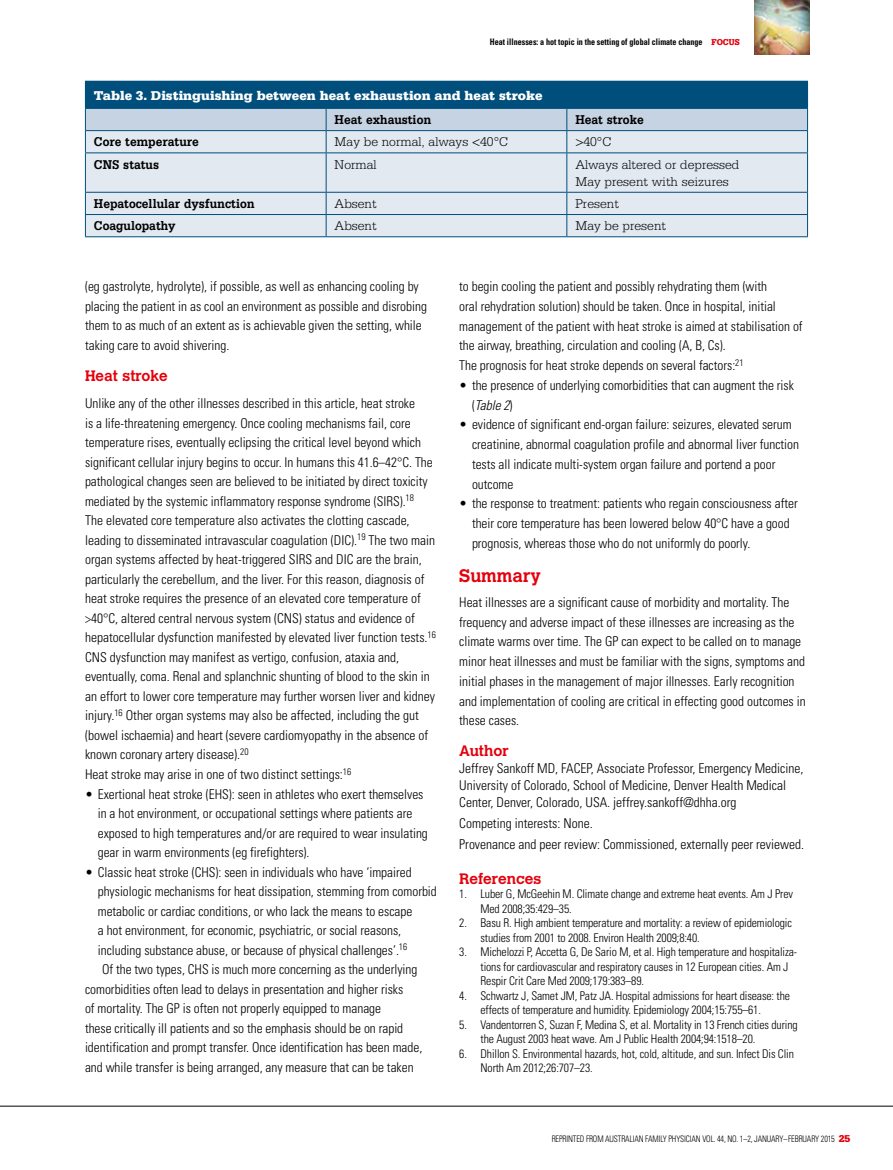
<style>
.page{position:relative;width:893px;height:1170px;background:#fff}
.page>*{position:absolute;margin:0;border:0;box-sizing:border-box;transform-origin:0 0}
.t1{font:700 18px "Calvert";color:#e4000c}
.t2{font:700 15px "Calvert";color:#e4000c}
.t3{font:300 condensed 13.5px/19.5px "Univers LT";color:#000}
.t4{font:300 13.5px/17.1px "Serifa LT";color:#000}
.t5{font:700 13.5px "Serifa LT";color:#000;scale:.9 1}
.t6{font:900 13.5px "Serifa LT";color:#fff}
.t7{font:300 condensed 12px/14.5px "Univers LT";letter-spacing:-.01em;color:#000}
.t8{font:300 condensed 9px "Univers LT";letter-spacing:-.015em;color:#000;scale:.9 1}
.t9{font:700 condensed 9px "Univers LT";color:#000;scale:.9 1}
.s1{font-family:"Serifa LT";font-weight:900;font-stretch:normal;color:#e4000c}
.s2{font-style:italic}
.s3{font-family:"Serifa LT";font-weight:900;font-stretch:normal;font-size:10.5px;color:#e4000c}
</style>
<div class="page">
<hr style="left:0;top:1105px;width:893px;height:1px;background:#000">
<img style="left:755px;top:0;width:54px;height:54px">
<div style="left:86px;top:153px;width:721px;height:83px;background:#e2e9f1"></div>
<hr style="left:85px;top:153px;width:1px;height:39px;background:#004e7c">
<svg style="left:85px;top:193px;width:1px;height:43px"></svg>
<hr style="left:326px;top:153px;width:1px;height:39px;background:#004e7c">
<hr style="left:566px;top:153px;width:1px;height:39px;background:#004e7c">
<hr style="left:807px;top:153px;width:1px;height:39px;background:#004e7c">
<svg style="left:326px;top:193px;width:1px;height:43px"></svg>
<svg style="left:566px;top:193px;width:1px;height:43px"></svg>
<svg style="left:807px;top:193px;width:1px;height:43px"></svg>
<hr style="left:85px;top:152px;width:241px;height:1px;background:#004e7c">
<hr style="left:326px;top:152px;width:241px;height:1px;background:#004e7c">
<hr style="left:567px;top:152px;width:241px;height:1px;background:#004e7c">
<hr style="left:85px;top:192px;width:241px;height:1px;background:#004e7c">
<hr style="left:326px;top:192px;width:241px;height:1px;background:#004e7c">
<hr style="left:567px;top:192px;width:241px;height:1px;background:#004e7c">
<hr style="left:85px;top:214px;width:241px;height:1px;background:#004e7c">
<hr style="left:326px;top:214px;width:241px;height:1px;background:#004e7c">
<hr style="left:567px;top:214px;width:241px;height:1px;background:#004e7c">
<hr style="left:85px;top:236px;width:241px;height:1px;background:#004e7c">
<hr style="left:326px;top:236px;width:241px;height:1px;background:#004e7c">
<hr style="left:567px;top:236px;width:241px;height:1px;background:#004e7c">
<hr style="left:85px;top:81px;width:241px;height:1px;background:#004e7c">
<hr style="left:326px;top:81px;width:241px;height:1px;background:#004e7c">
<hr style="left:567px;top:81px;width:241px;height:1px;background:#004e7c">
<svg style="left:85px;top:82px;width:723px;height:70px;background:#7fa5be"></svg>
<hr style="left:85px;top:108px;width:241px;height:1px;background:#004e7c">
<hr style="left:326px;top:108px;width:241px;height:1px;background:#004e7c">
<hr style="left:567px;top:108px;width:241px;height:1px;background:#004e7c">
<p class="t9" style="left:490px;top:36px;width:279px">Heat illnesses: a hot topic in the setting of global climate change <span class="s1">FOCUS</span></p>
<p class="t6" style="left:94px;top:87px;width:450px">Table 3. Distinguishing between heat exhaustion and heat stroke</p>
<p class="t5" style="left:335px;top:112px;width:109px">Heat exhaustion</p>
<p class="t5" style="left:575px;top:112px;width:78px">Heat stroke</p>
<p class="t5" style="left:94px;top:134px;width:118px">Core temperature</p>
<p class="t4" style="left:335px;top:133px;width:175px">May be normal, always &lt;40°C</p>
<p class="t4" style="left:575px;top:133px;width:38px">&gt;40°C</p>
<p class="t5" style="left:94px;top:156px;width:74px">CNS status</p>
<p class="t4" style="left:335px;top:156px;width:43px">Normal</p>
<p class="t4" style="left:575px;top:156px;width:166px">Always altered or depressed<br>May present with seizures</p>
<p class="t5" style="left:94px;top:196px;width:180px">Hepatocellular dysfunction</p>
<p class="t4" style="left:335px;top:195px;width:43px">Absent</p>
<p class="t4" style="left:575px;top:195px;width:45px">Present</p>
<p class="t5" style="left:94px;top:218px;width:92px">Coagulopathy</p>
<p class="t4" style="left:335px;top:217px;width:43px">Absent</p>
<p class="t4" style="left:575px;top:217px;width:92px">May be present</p>
<p class="t3" style="left:85px;top:277px;width:343px">(eg gastrolyte, hydrolyte), if possible, as well as enhancing cooling by placing the patient in as cool an environment as possible and disrobing them to as much of an extent as is achievable given the setting, while taking care to avoid shivering.</p>
<p class="t2" style="left:85px;top:366px;width:84px">Heat stroke</p>
<p class="t3" style="left:85px;top:394px;width:352px">Unlike any of the other illnesses described in this article, heat stroke<br>is a life-threatening emergency. Once cooling mechanisms fail, core temperature rises, eventually eclipsing the critical level beyond which significant cellular injury begins to occur. In humans this 41.6–42°C. The pathological changes seen are believed to be initiated by direct toxicity mediated by the systemic inflammatory response syndrome (SIRS).<sup>18<br></sup>The elevated core temperature also activates the clotting cascade, leading to disseminated intravascular coagulation (DIC).<sup>19</sup> The two main organ systems affected by heat-triggered SIRS and DIC are the brain, particularly the cerebellum, and the liver. For this reason, diagnosis of heat stroke requires the presence of an elevated core temperature of &gt;40°C, altered central nervous system (CNS) status and evidence of hepatocellular dysfunction manifested by elevated liver function tests.<sup>16<br></sup>CNS dysfunction may manifest as vertigo, confusion, ataxia and, eventually, coma. Renal and splanchnic shunting of blood to the skin in an effort to lower core temperature may further worsen liver and kidney injury.<sup>16</sup> Other organ systems may also be affected, including the gut (bowel ischaemia) and heart (severe cardiomyopathy in the absence of known coronary artery disease).<sup>20<br></sup>Heat stroke may arise in one of two distinct settings:<sup>16</sup></p>
<p class="t3" style="left:98px;top:784px;width:332px;text-indent:-13px">• Exertional heat stroke (EHS): seen in athletes who exert themselves in a hot environment, or occupational settings where patients are exposed to high temperatures and/or are required to wear insulating gear in warm environments (eg firefighters).</p>
<p class="t3" style="left:85px;top:862px;width:328px">• Classic heat stroke (CHS): seen in individuals who have ‘impaired</p>
<p class="t3" style="left:98px;top:881px;width:341px">physiologic mechanisms for heat dissipation, stemming from comorbid</p>
<p class="t3" style="left:98px;top:901px;width:316px">metabolic or cardiac conditions, or who lack the means to escape</p>
<p class="t3" style="left:98px;top:920px;width:305px">a hot environment, for economic, psychiatric, or social reasons,</p>
<p class="t3" style="left:98px;top:939px;width:311px">including substance abuse, or because of physical challenges’.<sup>16</sup></p>
<p class="t3" style="left:102px;top:959px;width:317px">Of the two types, CHS is much more concerning as the underlying</p>
<p class="t3" style="left:85px;top:979px;width:320px">comorbidities often lead to delays in presentation and higher risks</p>
<p class="t3" style="left:85px;top:998px;width:298px">of mortality. The GP is often not properly equipped to manage</p>
<p class="t3" style="left:85px;top:1018px;width:320px">these critically ill patients and so the emphasis should be on rapid</p>
<p class="t3" style="left:85px;top:1037px;width:339px">identification and prompt transfer. Once identification has been made,</p>
<p class="t3" style="left:85px;top:1057px;width:330px">and while transfer is being arranged, any measure that can be taken</p>
<p class="t3" style="left:459px;top:276px;width:345px">to begin cooling the patient and possibly rehydrating them (with<br>oral rehydration solution) should be taken. Once in hospital, initial management of the patient with heat stroke is aimed at stabilisation of the airway, breathing, circulation and cooling (A, B, Cs).<br>The prognosis for heat stroke depends on several factors:<sup>21</sup></p>
<p class="t3" style="left:472px;top:375px;width:323px;text-indent:-13px">• the presence of underlying comorbidities that can augment the risk (<span class="s2">Table 2</span>)</p>
<p class="t3" style="left:472px;top:415px;width:329px;text-indent:-13px">• evidence of significant end-organ failure: seizures, elevated serum creatinine, abnormal coagulation profile and abnormal liver function tests all indicate multi-system organ failure and portend a poor outcome</p>
<p class="t3" style="left:472px;top:493px;width:327px;text-indent:-13px">• the response to treatment: patients who regain consciousness after their core temperature has been lowered below 40°C have a good prognosis, whereas those who do not uniformly do poorly.</p>
<h1 class="t1" style="left:459px;top:564px;width:83px">Summary</h1>
<p class="t3" style="left:459px;top:592px;width:348px">Heat illnesses are a significant cause of morbidity and mortality. The frequency and adverse impact of these illnesses are increasing as the climate warms over time. The GP can expect to be called on to manage minor heat illnesses and must be familiar with the signs, symptoms and initial phases in the management of major illnesses. Early recognition and implementation of cooling are critical in effecting good outcomes in these cases.</p>
<p class="t2" style="left:459px;top:741px;width:51px">Author</p>
<p class="t3" style="left:459px;top:759px;width:346px;line-height:16.8px">Jeffrey Sankoff MD, FACEP, Associate Professor, Emergency Medicine,<br>University of Colorado, School of Medicine, Denver Health Medical<br>Center, Denver, Colorado, USA. jeffrey.sankoff@dhha.org</p>
<p class="t3" style="left:459px;top:812px;width:346px;line-height:21px">Competing interests: None.<br>Provenance and peer review: Commissioned, externally peer reviewed.</p>
<p class="t2" style="left:459px;top:868px;width:84px">References</p>
<p class="t7" style="left:480px;top:886px;width:314px;text-indent:-21px">1. Luber G, McGeehin M. Climate change and extreme heat events. Am J Prev<br>Med 2008;35:429–35.</p>
<p class="t7" style="left:480px;top:915px;width:313px;text-indent:-21px">2. Basu R. High ambient temperature and mortality: a review of epidemiologic studies from 2001 to 2008. Environ Health 2009;8:40.</p>
<p class="t7" style="left:480px;top:944px;width:318px;text-indent:-21px">3. Michelozzi P, Accetta G, De Sario M, et al. High temperature and hospitaliza&shy;tions for cardiovascular and respiratory causes in 12 European cities. Am J<br>Respir Crit Care Med 2009;179:383–89.</p>
<p class="t7" style="left:480px;top:988px;width:311px;text-indent:-21px">4. Schwartz J, Samet JM, Patz JA. Hospital admissions for heart disease: the effects of temperature and humidity. Epidemiology 2004;15:755–61.</p>
<p class="t7" style="left:480px;top:1017px;width:319px;text-indent:-21px">5. Vandentorren S, Suzan F, Medina S, et al. Mortality in 13 French cities during the August 2003 heat wave. Am J Public Health 2004;94:1518–20.</p>
<p class="t7" style="left:480px;top:1046px;width:315px;text-indent:-21px">6. Dhillon S. Environmental hazards, hot, cold, altitude, and sun. Infect Dis Clin<br>North Am 2012;26:707–23.</p>
<p class="t8" style="left:552px;top:1133px;width:333px">REPRINTED FROM AUSTRALIAN FAMILY PHYSICIAN VOL. 44, NO. 1–2, JANUARY–FEBRUARY 2015 <span class="s3">25</span></p>
</div>
